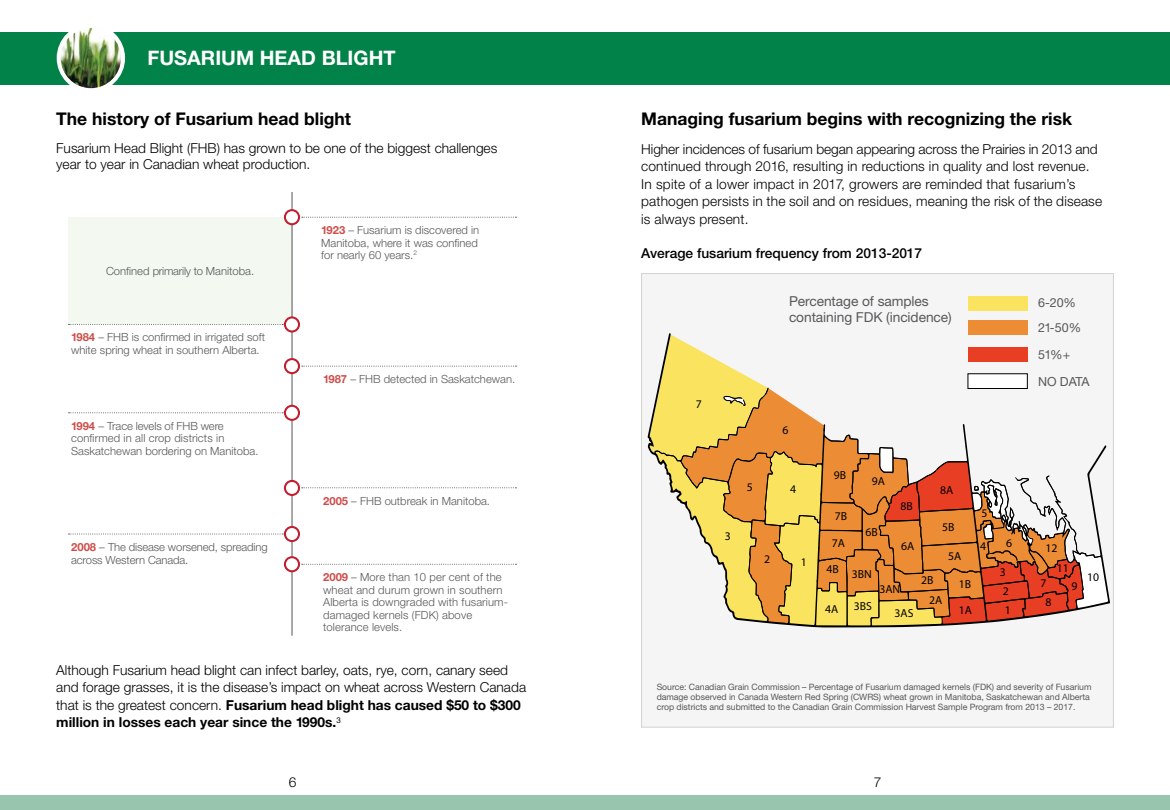
<style>
.page{position:relative;width:1170px;height:810px;background:#fff}
.page>*{position:absolute;margin:0;border:0;box-sizing:border-box;transform-origin:0 0}
.t1{font:700 20px "Helvetica Neue LT Std";color:#fff}
.t2{font:700 17.5px "Helvetica Neue LT Std";color:#000}
.t3{font:300 13.75px/17.5px "Helvetica Neue LT Std";color:#000}
.t4{font:13.75px/16.2px "Helvetica Neue LT Std";letter-spacing:-.005em;color:#58585a}
.t5{font:500 13.75px "Helvetica Neue LT Std";color:#000}
.t6{font:12.5px/24.8px "Helvetica Neue LT Std";letter-spacing:-.025em;color:#58585a}
.t7{font:11.75px/18.4px "Myriad Pro";color:#000}
.t8{font:300 11.25px/12.5px "Helvetica Neue LT Std";color:#58585a}
.t9{font:8.75px/10px "Helvetica Neue LT Std";letter-spacing:-.005em;color:#58585a}
.s1{font-weight:700;color:#ce4d49}
.s2{font-weight:700}
</style>
<div class="page">
<div style="left:0;top:32px;width:1170px;height:52px;background:#008248"></div>
<img style="left:59px;top:26px;width:64px;height:64px;border-radius:32px">
<div style="left:57px;top:24px;width:68px;height:68px;border:4px solid #fff;border-radius:50%"></div>
<div style="left:0;top:795px;width:1170px;height:15px;background:#98c5ad"></div>
<div style="left:641px;top:273px;width:473px;height:455px;background:#f5f5f6;border:1px solid #d0d2d4"></div>
<svg style="left:650px;top:335px;width:458px;height:292px"></svg>
<div style="left:968px;top:296px;width:59px;height:15px;background:#fae35f"></div>
<div style="left:968px;top:320px;width:59px;height:15px;background:#ec8c34"></div>
<div style="left:968px;top:347px;width:59px;height:15px;background:#e83e24"></div>
<div style="left:968px;top:374px;width:59px;height:14px;background:#fff"></div>
<div style="left:968px;top:373px;width:60px;height:16px;border:1px solid #000"></div>
<div style="left:68px;top:217px;width:224px;height:107px;background:#f3f8f0"></div>
<svg style="left:302px;top:217px;width:214px;height:1px"></svg>
<svg style="left:302px;top:366px;width:214px;height:1px"></svg>
<svg style="left:302px;top:487px;width:214px;height:1px"></svg>
<svg style="left:302px;top:564px;width:214px;height:1px"></svg>
<svg style="left:69px;top:324px;width:214px;height:1px"></svg>
<svg style="left:69px;top:412px;width:214px;height:1px"></svg>
<svg style="left:69px;top:534px;width:214px;height:1px"></svg>
<hr style="left:292px;top:192px;width:1px;height:444px;background:#58585a">
<div style="left:285px;top:317px;width:14px;height:15px;background:#fff;border-radius:50%"></div>
<div style="left:284px;top:316px;width:16px;height:17px;border:2px solid #c31e2f;border-radius:50%"></div>
<div style="left:285px;top:210px;width:14px;height:14px;background:#fff;border-radius:50%"></div>
<div style="left:284px;top:209px;width:16px;height:16px;border:2px solid #c31e2f;border-radius:50%"></div>
<div style="left:285px;top:359px;width:14px;height:14px;background:#fff;border-radius:50%"></div>
<div style="left:284px;top:358px;width:16px;height:16px;border:2px solid #c31e2f;border-radius:50%"></div>
<div style="left:285px;top:406px;width:14px;height:14px;background:#fff;border-radius:50%"></div>
<div style="left:284px;top:405px;width:16px;height:16px;border:2px solid #c31e2f;border-radius:50%"></div>
<div style="left:285px;top:481px;width:14px;height:14px;background:#fff;border-radius:50%"></div>
<div style="left:284px;top:480px;width:16px;height:16px;border:2px solid #c31e2f;border-radius:50%"></div>
<div style="left:285px;top:527px;width:14px;height:14px;background:#fff;border-radius:50%"></div>
<div style="left:284px;top:526px;width:16px;height:16px;border:2px solid #c31e2f;border-radius:50%"></div>
<div style="left:285px;top:557px;width:14px;height:14px;background:#fff;border-radius:50%"></div>
<div style="left:284px;top:556px;width:16px;height:16px;border:2px solid #c31e2f;border-radius:50%"></div>
<h1 class="t1" style="left:148px;top:46px;width:250px">FUSARIUM HEAD BLIGHT</h1>
<p class="t2" style="left:56px;top:108px;width:296px">The history of Fusarium head blight</p>
<p class="t3" style="left:56px;top:139px;width:443px;line-height:16.5px">Fusarium Head Blight (FHB) has grown to be one of the biggest challenges year to year in Canadian wheat production.</p>
<p class="t8" style="left:106px;top:264px;width:150px">Confined primarily to Manitoba.</p>
<p class="t8" style="left:71px;top:331px;width:195px"><span class="s1">1984</span> – FHB is confirmed in irrigated soft white spring wheat in southern Alberta.</p>
<p class="t8" style="left:71px;top:419px;width:189px"><span class="s1">1994</span> – Trace levels of FHB were confirmed in all crop districts in<br>Saskatchewan bordering on Manitoba.</p>
<p class="t8" style="left:71px;top:541px;width:198px"><span class="s1">2008</span> – The disease worsened, spreading across Western Canada.</p>
<p class="t8" style="left:321px;top:224px;width:160px;text-align:justify"><span class="s1">1923</span> – Fusarium is discovered in Manitoba, where it was confined for nearly 60 years.<sup>2</sup></p>
<p class="t8" style="left:323px;top:373px;width:194px"><span class="s1">1987</span> – FHB detected in Saskatchewan.</p>
<p class="t8" style="left:323px;top:494px;width:168px"><span class="s1">2005</span> – FHB outbreak in Manitoba.</p>
<p class="t8" style="left:323px;top:571px;width:186px"><span class="s1">2009</span> – More than 10 per cent of the wheat and durum grown in southern<br>Alberta is downgraded with fusarium&shy;damaged kernels (FDK) above tolerance levels.</p>
<p class="t3" style="left:56px;top:661px;width:471px">Although Fusarium head blight can infect barley, oats, rye, corn, canary seed and forage grasses, it is the disease’s impact on wheat across Western Canada that is the greatest concern. <span class="s2">Fusarium head blight has caused $50 to $300 million in losses each year since the 1990s.</span><sup>3</sup></p>
<p class="t2" style="left:641px;top:108px;width:432px">Managing fusarium begins with recognizing the risk</p>
<p class="t3" style="left:641px;top:140px;width:462px">Higher incidences of fusarium began appearing across the Prairies in 2013 and continued through 2016, resulting in reductions in quality and lost revenue.<br>In spite of a lower impact in 2017, growers are reminded that fusarium’s pathogen persists in the soil and on residues, meaning the risk of the disease is always present.</p>
<p class="t5" style="left:641px;top:245px;width:283px">Average fusarium frequency from 2013-2017</p>
<p class="t7" style="left:696px;top:395px;width:8px">7</p>
<p class="t7" style="left:725px;top:527px;width:8px">3</p>
<p class="t4" style="left:789px;top:292px;width:164px">Percentage of samples containing FDK (incidence)</p>
<p class="t6" style="left:1038px;top:290px;width:45px">6-20%<br>21-50%</p>
<p class="t6" style="left:1038px;top:341px;width:53px;line-height:26.6px">51%+<br>NO DATA</p>
<p class="t7" style="left:747px;top:478px;width:8px">5</p>
<p class="t7" style="left:783px;top:421px;width:8px">6</p>
<p class="t7" style="left:790px;top:480px;width:8px">4</p>
<p class="t7" style="left:764px;top:550px;width:8px">2</p>
<p class="t7" style="left:801px;top:553px;width:8px">1</p>
<p class="t7" style="left:834px;top:465px;width:14px">9B</p>
<p class="t7" style="left:835px;top:507px;width:14px">7B</p>
<p class="t7" style="left:832px;top:534px;width:15px">7A</p>
<p class="t7" style="left:827px;top:560px;width:14px">4B</p>
<p class="t7" style="left:825px;top:599px;width:15px">4A</p>
<p class="t7" style="left:854px;top:597px;width:20px">3BS</p>
<p class="t7" style="left:872px;top:471px;width:15px">9A</p>
<p class="t7" style="left:940px;top:481px;width:15px">8A</p>
<p class="t7" style="left:900px;top:496px;width:14px">8B</p>
<p class="t7" style="left:942px;top:518px;width:14px">5B</p>
<p class="t7" style="left:865px;top:522px;width:14px">6B</p>
<p class="t7" style="left:901px;top:537px;width:15px">6A</p>
<p class="t7" style="left:948px;top:547px;width:15px">5A</p>
<p class="t7" style="left:959px;top:574px;width:14px">1B</p>
<p class="t7" style="left:959px;top:600px;width:15px">1A</p>
<p class="t7" style="left:852px;top:565px;width:22px">3BN</p>
<p class="t7" style="left:921px;top:571px;width:14px">2B</p>
<p class="t7" style="left:895px;top:576px;width:20px;line-height:24.8px;text-indent:-15px">3AN<br>3AS</p>
<p class="t7" style="left:929px;top:591px;width:15px">2A</p>
<p class="t7" style="left:981px;top:504px;width:8px">5</p>
<p class="t7" style="left:980px;top:537px;width:8px">4</p>
<p class="t7" style="left:1006px;top:534px;width:8px">6</p>
<p class="t7" style="left:1000px;top:563px;width:8px">3</p>
<p class="t7" style="left:1003px;top:582px;width:9px">2<br>1</p>
<p class="t7" style="left:1046px;top:538px;width:14px">12</p>
<p class="t7" style="left:1040px;top:574px;width:8px">7</p>
<p class="t7" style="left:1057px;top:559px;width:14px">11</p>
<p class="t7" style="left:1071px;top:577px;width:8px">9</p>
<p class="t7" style="left:1046px;top:593px;width:8px">8</p>
<p class="t7" style="left:1087px;top:568px;width:14px">10</p>
<p class="t9" style="left:657px;top:682px;width:436px">Source: Canadian Grain Commission – Percentage of Fusarium damaged kernels (FDK) and severity of Fusarium damage observed in Canada Western Red Spring (CWRS) wheat grown in Manitoba, Saskatchewan and Alberta crop districts and submitted to the Canadian Grain Commission Harvest Sample Program from 2013 – 2017.</p>
<p class="t3" style="left:289px;top:773px;width:9px">6</p>
<p class="t3" style="left:874px;top:773px;width:9px">7</p>
</div>
